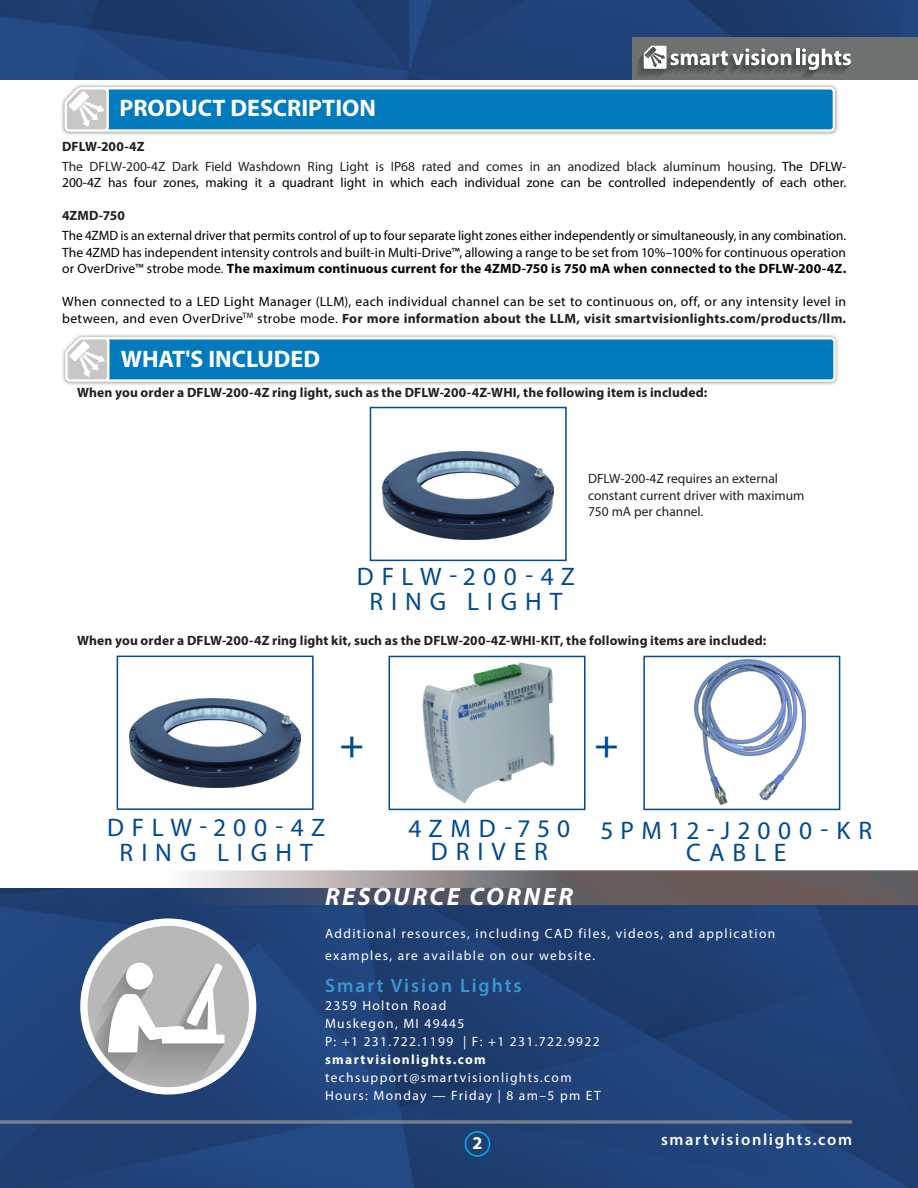
<style>
.page{position:relative;width:918px;height:1188px;background:#fff}
.page>*{position:absolute;margin:0;border:0;box-sizing:border-box;transform-origin:0 0}
.t1{font:45px "Eurostile";color:#014991}
.t2{font:25.5px/22.5px "Myriad Pro";letter-spacing:.305em;color:#014991;text-align:center}
.t3{font:25.5px "Myriad Pro";letter-spacing:.285em;color:#014991}
.t4{font:italic 700 25.2px "Myriad Pro";letter-spacing:.1em;color:#fff}
.t5{font:700 24px "Myriad Pro";color:#fff}
.t6{font:600 19.5px "Myriad Pro";letter-spacing:.1em;color:#3e95ce}
.t7{font:700 18px "Myriad Pro";color:#fff}
.t8{font:600 16.5px "Myriad Pro";letter-spacing:.1em;color:#fff}
.Paragraph1_H_J{font:13.5px/16.5px "Myriad Pro";color:#000}
.t9{font:13.5px/18px "Myriad Pro";letter-spacing:.1em;color:#fff}
.Paragraph1_H_J-2{font:13.5px/16.5px "Myriad Pro";letter-spacing:.02em;color:#000}
.Paragraph1_H_J-3{font:700 13.5px "Myriad Pro";letter-spacing:.01em;color:#231f20}
.t10{font:13.5px/16.2px "Myriad Pro";color:#231f20}
.s1{color:#231f20}
.s2{font-weight:700}
.s3{font-weight:700;color:#231f20}
</style>
<div class="page">
<img style="left:0;top:0;width:918px;height:79px">
<img style="left:0;top:889px;width:918px;height:299px">
<img style="left:168px;top:871px;width:750px;height:34px">
<div style="left:80px;top:918px;width:176px;height:177px;background:#fff;border-radius:50%"></div>
<div style="left:88px;top:926px;width:161px;height:161px;background:#b9b8b8;border-radius:50%"></div>
<svg style="left:0;top:1120px;width:852px;height:4px;background:#6a7586"></svg>
<svg style="left:88px;top:963px;width:137px;height:124px"></svg>
<div style="left:465px;top:1131px;width:25px;height:26px;border:2px solid #00aeef;border-radius:50%"></div>
<div style="left:633px;top:37px;width:285px;height:42px;background:#6d716f"></div>
<svg style="left:638px;top:46px;width:213px;height:31px"></svg>
<div style="left:60px;top:83px;width:779px;height:53px;background:#231f20;opacity:.5"></div>
<svg style="left:65px;top:87px;width:770px;height:45px;background:#2a8dc6"></svg>
<div style="left:389px;top:656px;width:197px;height:154px;border:2px solid #014991"></div>
<img style="left:422px;top:662px;width:133px;height:141px">
<div style="left:370px;top:407px;width:197px;height:154px;border:2px solid #014991"></div>
<div style="left:117px;top:656px;width:197px;height:154px;border:2px solid #014991"></div>
<div style="left:61px;top:333px;width:779px;height:53px;background:#231f20;opacity:.5"></div>
<svg style="left:65px;top:337px;width:771px;height:45px;background:#2a8ec6"></svg>
<div style="left:643px;top:656px;width:197px;height:154px;border:2px solid #014991"></div>
<img style="left:382px;top:451px;width:171px;height:89px">
<img style="left:130px;top:699px;width:171px;height:89px">
<img style="left:694px;top:659px;width:111px;height:146px">
<p class="t5" style="left:120px;top:93px;width:258px">PRODUCT DESCRIPTION</p>
<p class="Paragraph1_H_J-3" style="left:62px;top:138px;width:84px">DFLW-200-4Z</p>
<p class="Paragraph1_H_J" style="left:62px;top:158px;width:786px"><span class="s1">The DFLW-200-4Z Dark Field Washdown Ring Light is IP68 rated and comes in an anodized black aluminum housing.</span> The DFLW-<br>200-4Z has four zones, making it a quadrant light in which each individual zone can be controlled independently of each other.</p>
<p class="Paragraph1_H_J-3" style="left:62px;top:207px;width:64px">4ZMD-750</p>
<p class="Paragraph1_H_J" style="left:62px;top:227px;width:786px;text-align:justify">The 4ZMD is an external driver that permits control of up to four separate light zones either independently or simultaneously, in any combination.<br>The 4ZMD has independent intensity controls and built-in Multi-Drive™, allowing a range to be set from 10%–100% for continuous operation or OverDrive™ strobe mode<span class="s1">.</span> <span class="s2">The maximum continuous current for the 4ZMD-750 is 750 mA when connected to the DFLW-200-4Z.</span></p>
<p class="Paragraph1_H_J-2" style="left:62px;top:293px;width:786px">When connected to a LED Light Manager (LLM), each individual channel can be set to continuous on, off, or any intensity level in between, and even OverDrive<sup>TM</sup> strobe mode. <span class="s3">For more information about the LLM, visit smartvisionlights.com/products/llm.</span></p>
<p class="t5" style="left:121px;top:343px;width:201px">WHAT'S INCLUDED</p>
<p class="Paragraph1_H_J-3" style="left:77px;top:384px;width:632px">When you order a DFLW-200-4Z ring light, such as the DFLW-200-4Z-WHI, the following item is included:</p>
<p class="t10" style="left:588px;top:470px;width:218px">DFLW-200-4Z requires an external constant current driver with maximum<br>750 mA per channel.</p>
<p class="t3" style="left:357px;top:561px;width:220px">DFLW-200-4Z</p>
<p class="t2" style="left:369px;top:590px;width:195px">RING LIGHT</p>
<p class="Paragraph1_H_J-3" style="left:77px;top:632px;width:691px">When you order a DFLW-200-4Z ring light kit, such as the DFLW-200-4Z-WHI-KIT, the following items are included:</p>
<p class="t1" style="left:338px;top:717px;width:29px">+</p>
<p class="t1" style="left:593px;top:717px;width:29px">+</p>
<p class="t3" style="left:107px;top:812px;width:220px">DFLW-200-4Z</p>
<p class="t2" style="left:120px;top:841px;width:195px">RING LIGHT</p>
<p class="t2" style="left:408px;top:817px;width:163px">4ZMD-750<br>DRIVER</p>
<p class="t4" style="left:325px;top:880px;width:250px">RESOURCE CORNER</p>
<p class="t2" style="left:600px;top:818px;width:273px">5PM12-J2000-KR<br>CABLE</p>
<p class="t9" style="left:325px;top:922px;width:452px;line-height:22.5px">Additional resources, including CAD files, videos, and application examples, are available on our website.</p>
<p class="t6" style="left:325px;top:973px;width:198px">Smart Vision Lights</p>
<p class="t9" style="left:325px;top:996px;width:123px">2359 Holton Road</p>
<p class="t9" style="left:325px;top:1014px;width:141px">Muskegon, MI 49445</p>
<p class="t9" style="left:325px;top:1032px;width:276px">P: +1 231.722.1199 | F: +1 231.722.9922</p>
<p class="t9" style="left:325px;top:1050px;width:248px"><span class="s2">smartvisionlights.com </span>techsupport@smartvisionlights.com</p>
<p class="t9" style="left:325px;top:1086px;width:277px">Hours: Monday — Friday | 8 am–5 pm ET</p>
<p class="t7" style="left:473px;top:1131px;width:11px">2</p>
<p class="t8" style="left:661px;top:1129px;width:193px">smartvisionlights.com</p>
</div>
